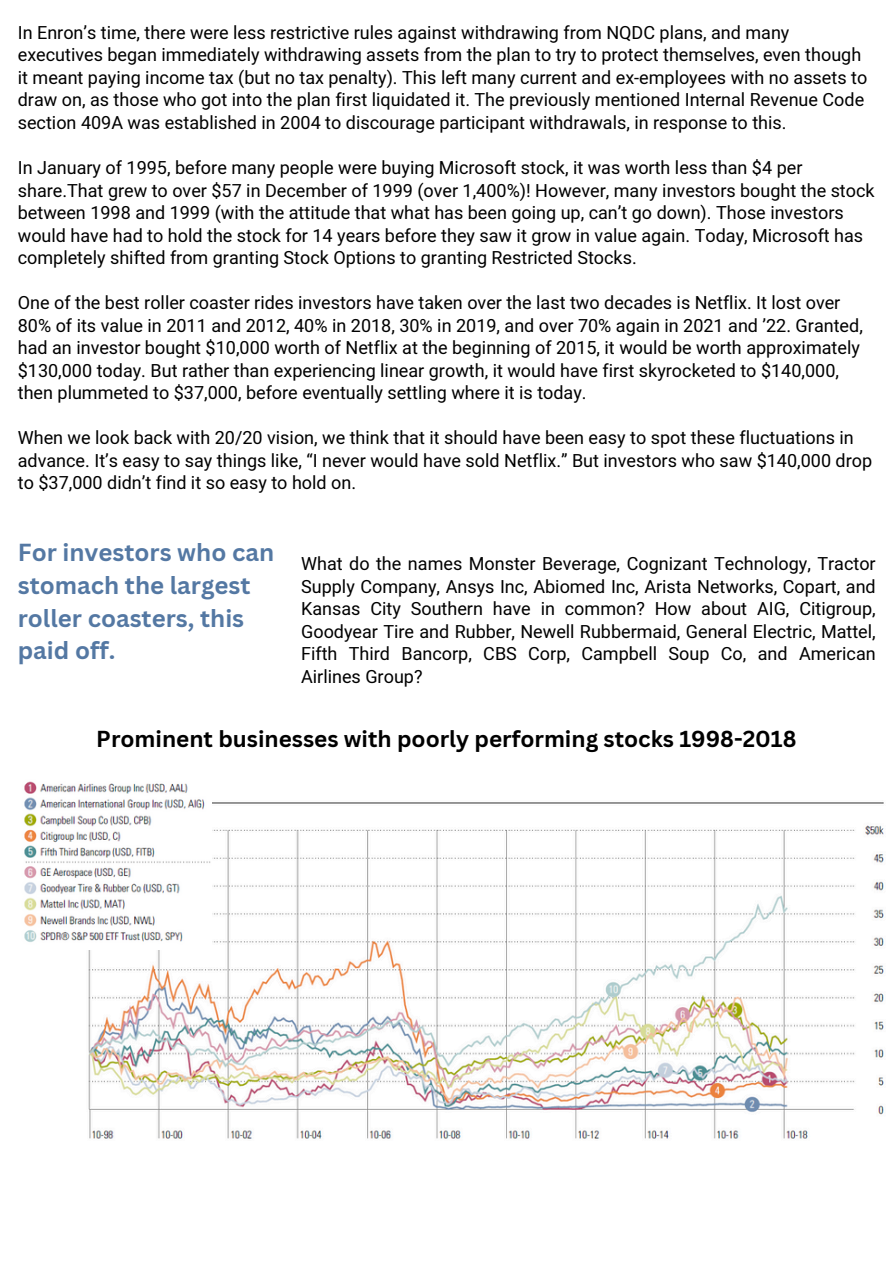
<style>
.page{position:relative;width:894px;height:1264px;background:#fff}
.page>*{position:absolute;margin:0;border:0;box-sizing:border-box;transform-origin:0 0}
.t1{font:700 24px/32.7px "Canva Sans";color:#5478a3}
.t2{font:700 22.5px "Canva Sans";color:#000}
.t3{font:18px/22.5px "Heebo";color:#000}
</style>
<div class="page">
<img style="left:88px;top:802px;width:796px;height:337px">
<img style="left:24px;top:781px;width:187px;height:168px">
<p class="t3" style="left:18px;top:22px;width:850px">In Enron’s time, there were less restrictive rules against withdrawing from NQDC plans, and many executives began immediately withdrawing assets from the plan to try to protect themselves, even though it meant paying income tax (but no tax penalty). This left many current and ex-employees with no assets to draw on, as those who got into the plan first liquidated it. The previously mentioned Internal Revenue Code section 409A was established in 2004 to discourage participant withdrawals, in response to this.</p>
<p class="t3" style="left:18px;top:157px;width:858px">In January of 1995, before many people were buying Microsoft stock, it was worth less than $4 per share.That grew to over $57 in December of 1999 (over 1,400%)! However, many investors bought the stock between 1998 and 1999 (with the attitude that what has been going up, can’t go down). Those investors would have had to hold the stock for 14 years before they saw it grow in value again. Today, Microsoft has completely shifted from granting Stock Options to granting Restricted Stocks.</p>
<h1 class="t3" style="left:18px;top:292px;width:846px">One of the best roller coaster rides investors have taken over the last two decades is Netflix. It lost over 80% of its value in 2011 and 2012, 40% in 2018, 30% in 2019, and over 70% again in 2021 and ’22. Granted, had an investor bought $10,000 worth of Netflix at the beginning of 2015, it would be worth approximately $130,000 today. But rather than experiencing linear growth, it would have first skyrocketed to $140,000, then plummeted to $37,000, before eventually settling where it is today.</h1>
<p class="t3" style="left:18px;top:427px;width:855px">When we look back with 20/20 vision, we think that it should have been easy to spot these fluctuations in advance. It’s easy to say things like, “I never would have sold Netflix.” But investors who saw $140,000 drop to $37,000 didn’t find it so easy to hold on.</p>
<h1 class="t1" style="left:18px;top:535px;width:258px">For investors who can stomach the largest roller coasters, this paid off.</h1>
<p class="t3" style="left:301px;top:553px;width:576px;text-align:justify">What do the names Monster Beverage, Cognizant Technology, Tractor Supply Company, Ansys Inc, Abiomed Inc, Arista Networks, Copart, and Kansas City Southern have in common? How about AIG, Citigroup, Goodyear Tire and Rubber, Newell Rubbermaid, General Electric, Mattel, Fifth Third Bancorp, CBS Corp, Campbell Soup Co, and American Airlines Group?</p>
<p class="t2" style="left:96px;top:723px;width:701px">Prominent businesses with poorly performing stocks 1998-2018</p>
</div>
